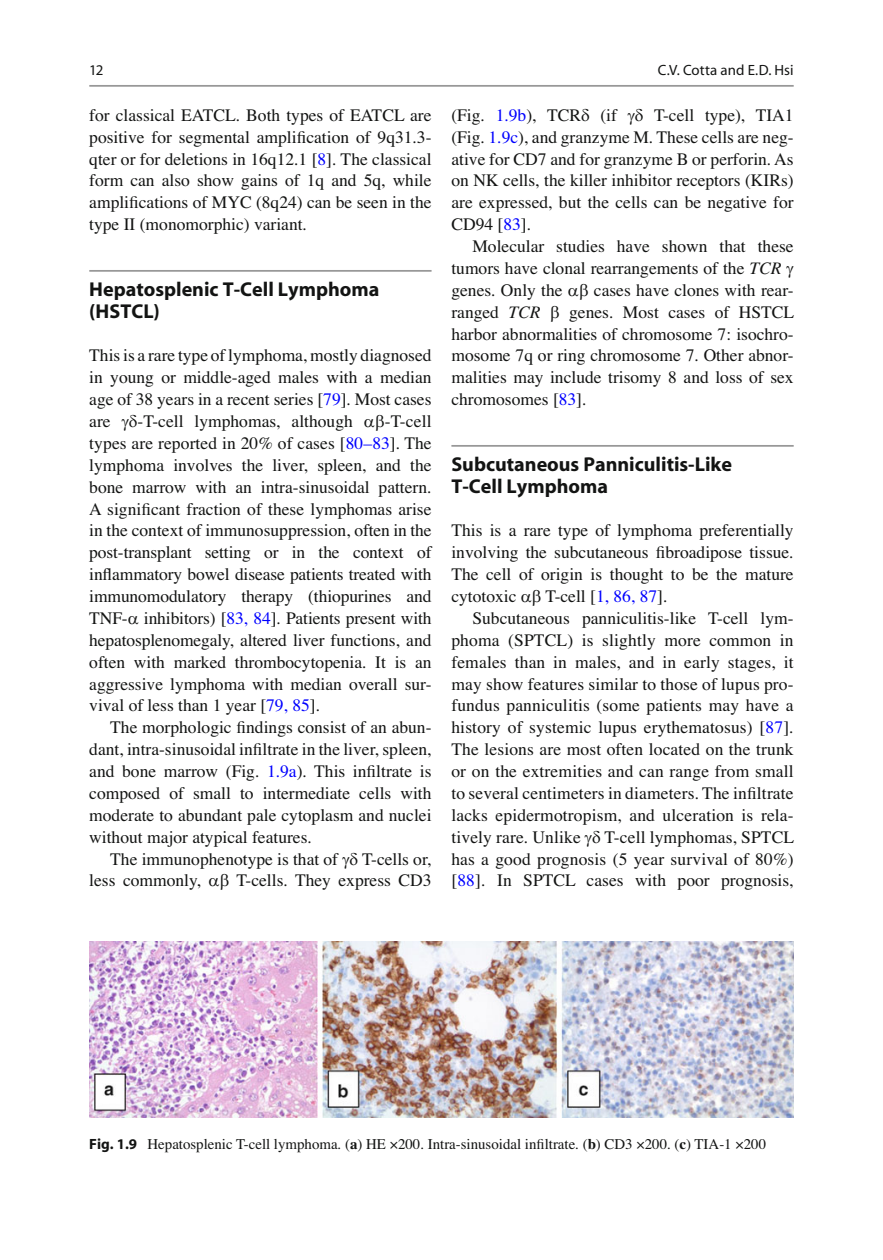
<style>
.page{position:relative;width:883px;height:1260px;background:#fff}
.page>*{position:absolute;margin:0;border:0;box-sizing:border-box;transform-origin:0 0}
.t1{font:700 20.12px/21.9px "Myriad";color:#131413}
.t2{font:17.5px/21.9px "Times";color:#131413;text-align:justify}
.t3{font:14.88px "Times";color:#131413}
.t4{font:14.88px "Myriad";color:#131413}
.s1{color:#00f}
.s2{font-style:italic}
.s3{font-family:"Myriad";font-weight:700}
.s4{font-weight:700}
</style>
<div class="page">
<hr style="left:89px;top:85px;width:705px;height:2px;background:#989898">
<hr style="left:89px;top:270px;width:343px;height:2px;background:#989898">
<hr style="left:451px;top:445px;width:343px;height:2px;background:#989898">
<img style="left:89px;top:942px;width:705px;height:175px">
<p class="t4" style="left:89px;top:64px;width:16px">12</p>
<p class="t4" style="left:658px;top:64px;width:137px">C.V. Cotta and E.D. Hsi</p>
<p class="t2" style="left:89px;top:106px;width:344px">for classical EATCL. Both types of EATCL are positive for segmental ampli fi cation of 9q31.3- qter or for deletions in 16q12.1 [ <span class="s1">8</span> ] . The classical form can also show gains of 1q and 5q, while ampli fi cations of MYC (8q24) can be seen in the type II (monomorphic) variant.</p>
<p class="t2" style="left:451px;top:106px;width:344px;text-indent:203px">T-cell type), TIA1 (Fig. <span class="s1">1.9c</span> ), and granzyme M. These cells are neg&shy;ative for CD7 and for granzyme B or perforin. As on NK cells, the killer inhibitor receptors (KIRs) are expressed, but the cells can be negative for CD94 [ <span class="s1">83</span> ] .</p>
<p class="t2" style="left:451px;top:237px;width:344px;text-align:left;text-indent:21px">Molecular studies have shown that these tumors have clonal rearrangements of the <span class="s2">TCR </span>genes. Only the</p>
<p class="t2" style="left:451px;top:106px;width:167px">(Fig. <span class="s1">1.9b</span> ), TCR (if</p>
<p class="t1" style="left:89px;top:280px;width:292px">Hepatosplenic T-Cell Lymphoma (HSTCL)</p>
<p class="t2" style="left:89px;top:346px;width:344px">This is a rare type of lymphoma, mostly diagnosed in young or middle-aged males with a median age of 38 years in a recent series [ <span class="s1">79</span> ] . Most cases are</p>
<p class="t2" style="left:594px;top:281px;width:201px">cases have clones with rear-</p>
<p class="t2" style="left:451px;top:303px;width:91px">ranged <span class="s2">TCR</span></p>
<p class="t2" style="left:451px;top:303px;width:344px;text-indent:118px">genes. Most cases of HSTCL harbor abnormalities of chromosome 7: isochro&shy;mosome 7q or ring chromosome 7. Other abnor&shy;malities may include trisomy 8 and loss of sex chromosomes [ <span class="s1">83</span> ] .</p>
<p class="t2" style="left:89px;top:412px;width:344px;text-indent:296px">-T-cell types are reported in 20% of cases [ <span class="s1">80–83</span> ] . The lymphoma involves the liver, spleen, and the bone marrow with an intra-sinusoidal pattern.<br>A signi fi cant fraction of these lymphomas arise in the context of immunosuppression, often in the post-transplant setting or in the context of in fl ammatory bowel disease patients treated with immunomodulatory therapy (thiopurines and TNF- inhibitors) [ <span class="s1">83, 84</span> ] . Patients present with hepatosplenomegaly, altered liver functions, and often with marked thrombocytopenia. It is an aggressive lymphoma with median overall sur&shy;vival of less than 1 year [ <span class="s1">79, 85</span> ] .</p>
<p class="t2" style="left:110px;top:718px;width:323px">The morphologic fi ndings consist of an abun-</p>
<p class="t2" style="left:89px;top:740px;width:344px">dant, intra-sinusoidal in fi ltrate in the liver, spleen,</p>
<p class="t2" style="left:89px;top:762px;width:344px">and bone marrow (Fig. <span class="s1">1.9a</span> ). This in fi ltrate is</p>
<p class="t2" style="left:89px;top:784px;width:344px">composed of small to intermediate cells with</p>
<p class="t2" style="left:89px;top:806px;width:344px">moderate to abundant pale cytoplasm and nuclei</p>
<p class="t2" style="left:89px;top:828px;width:224px">without major atypical features.</p>
<p class="t2" style="left:110px;top:849px;width:229px">The immunophenotype is that of</p>
<p class="t2" style="left:362px;top:849px;width:71px">T-cells or,</p>
<p class="t2" style="left:89px;top:871px;width:113px">less commonly,</p>
<p class="t2" style="left:237px;top:871px;width:197px">T-cells. They express CD3</p>
<p class="t2" style="left:138px;top:412px;width:217px">-T-cell lymphomas, although</p>
<p class="t1" style="left:451px;top:455px;width:282px">Subcutaneous Panniculitis-Like<br>T-Cell Lymphoma</p>
<p class="t2" style="left:451px;top:521px;width:344px">This is a rare type of lymphoma preferentially involving the subcutaneous fi broadipose tissue.<br>The cell of origin is thought to be the mature cytotoxic</p>
<p class="t2" style="left:546px;top:587px;width:123px">T-cell [ <span class="s1">1, 86, 87</span> ] .</p>
<p class="t2" style="left:472px;top:609px;width:323px">Subcutaneous panniculitis-like T-cell lym-</p>
<p class="t2" style="left:451px;top:631px;width:344px">phoma (SPTCL) is slightly more common in</p>
<p class="t2" style="left:451px;top:653px;width:344px">females than in males, and in early stages, it</p>
<p class="t2" style="left:451px;top:674px;width:344px">may show features similar to those of lupus pro-</p>
<p class="t2" style="left:451px;top:696px;width:344px">fundus panniculitis (some patients may have a</p>
<p class="t2" style="left:451px;top:718px;width:344px">history of systemic lupus erythematosus) [ <span class="s1">87</span> ] .</p>
<p class="t2" style="left:451px;top:740px;width:344px">The lesions are most often located on the trunk</p>
<p class="t2" style="left:451px;top:762px;width:344px">or on the extremities and can range from small</p>
<p class="t2" style="left:451px;top:784px;width:344px">to several centimeters in diameters. The in fi ltrate</p>
<p class="t2" style="left:451px;top:806px;width:344px">lacks epidermotropism, and ulceration is rela-</p>
<p class="t2" style="left:451px;top:828px;width:131px">tively rare. Unlike</p>
<p class="t2" style="left:451px;top:828px;width:344px;text-indent:153px">T-cell lymphomas, SPTCL has a good prognosis (5 year survival of 80%) [ <span class="s1">88</span> ] . In SPTCL cases with poor prognosis,</p>
<p class="t3" style="left:89px;top:1139px;width:678px"><span class="s3">Fig. 1.9</span> Hepatosplenic T-cell lymphoma. ( <span class="s4">a</span> ) HE ×200. Intra-sinusoidal in fi ltrate. ( <span class="s4">b</span> ) CD3 ×200. ( <span class="s4">c</span> ) TIA-1 ×200</p>
</div>
